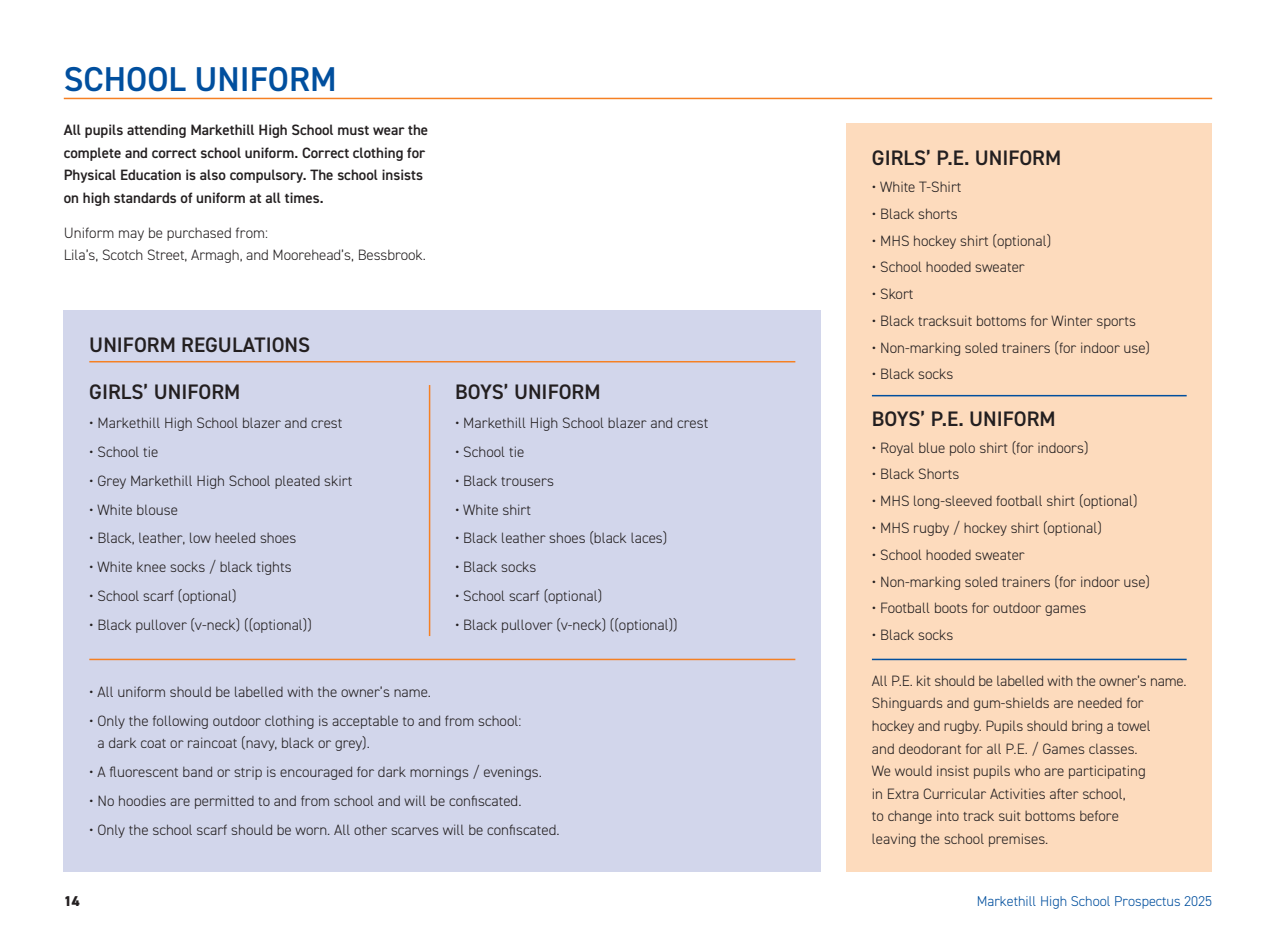
<style>
.page{position:relative;width:1276px;height:936px;background:#fff}
.page>*{position:absolute;margin:0;border:0;box-sizing:border-box;transform-origin:0 0}
.t1{font:600 34.5px "DIN2014";color:#014f9e}
.t2{font:600 21px "DIN2014";color:#231f20}
.t3{font:300 15px/22.5px "DIN2014";color:#231f20}
.t4{font:600 15px/22.5px "DIN2014";color:#231f20}
.t5{font:300 14.25px "DIN2014";color:#014f9e}
.t6{font:800 14.25px "DIN2014";color:#231f20}
</style>
<div class="page">
<div style="left:64px;top:310px;width:757px;height:562px;background:#d2d6eb"></div>
<hr style="left:89px;top:361px;width:706px;height:1px;background:#f58023">
<div style="left:846px;top:123px;width:366px;height:749px;background:#fddbbd"></div>
<hr style="left:64px;top:98px;width:1148px;height:1px;background:#f58023">
<hr style="left:429px;top:385px;width:1px;height:251px;background:#f58023">
<hr style="left:89px;top:658px;width:706px;height:2px;background:#f58023">
<hr style="left:872px;top:658px;width:314px;height:2px;background:#014f9e">
<hr style="left:872px;top:395px;width:314px;height:1px;background:#014f9e">
<h1 class="t1" style="left:64px;top:56px;width:274px">SCHOOL UNIFORM</h1>
<p class="t4" style="left:64px;top:118px;width:366px">All pupils attending Markethill High School must wear the complete and correct school uniform. Correct clothing for Physical Education is also compulsory. The school insists on high standards of uniform at all times.</p>
<p class="t3" style="left:64px;top:221px;width:363px">Uniform may be purchased from:<br>Lila’s, Scotch Street, Armagh, and Moorehead’s, Bessbrook.</p>
<h2 class="t2" style="left:89px;top:331px;width:222px">UNIFORM REGULATIONS</h2>
<h2 class="t2" style="left:89px;top:378px;width:153px">GIRLS’ UNIFORM</h2>
<p class="t3" style="left:89px;top:411px;width:255px">• Markethill High School blazer and crest</p>
<p class="t3" style="left:89px;top:440px;width:71px">• School tie</p>
<p class="t3" style="left:89px;top:469px;width:264px">• Grey Markethill High School pleated skirt</p>
<p class="t3" style="left:89px;top:498px;width:90px">• White blouse</p>
<p class="t3" style="left:89px;top:527px;width:209px">• Black, leather, low heeled shoes</p>
<p class="t3" style="left:89px;top:556px;width:204px">• White knee socks / black tights</p>
<p class="t3" style="left:89px;top:585px;width:149px">• School scarf (optional)</p>
<p class="t3" style="left:89px;top:613px;width:224px">• Black pullover (v-neck) ((optional))</p>
<h2 class="t2" style="left:455px;top:378px;width:147px">BOYS’ UNIFORM</h2>
<p class="t3" style="left:455px;top:411px;width:255px">• Markethill High School blazer and crest</p>
<p class="t3" style="left:455px;top:440px;width:71px">• School tie</p>
<p class="t3" style="left:455px;top:469px;width:100px">• Black trousers</p>
<p class="t3" style="left:455px;top:498px;width:77px">• White shirt</p>
<p class="t3" style="left:455px;top:527px;width:214px">• Black leather shoes (black laces)</p>
<p class="t3" style="left:455px;top:556px;width:83px">• Black socks</p>
<p class="t3" style="left:455px;top:585px;width:149px">• School scarf (optional)</p>
<p class="t3" style="left:455px;top:613px;width:224px">• Black pullover (v-neck) ((optional))</p>
<p class="t3" style="left:89px;top:680px;width:343px">• All uniform should be labelled with the owner’s name.</p>
<p class="t3" style="left:98px;top:709px;width:425px;text-indent:-8px">• Only the following outdoor clothing is acceptable to and from school: a dark coat or raincoat (navy, black or grey).</p>
<p class="t3" style="left:89px;top:760px;width:454px">• A fluorescent band or strip is encouraged for dark mornings / evenings.</p>
<p class="t3" style="left:89px;top:789px;width:434px">• No hoodies are permitted to and from school and will be confiscated.</p>
<p class="t3" style="left:89px;top:818px;width:472px">• Only the school scarf should be worn. All other scarves will be confiscated.</p>
<h2 class="t2" style="left:872px;top:144px;width:191px">GIRLS’ P.E. UNIFORM</h2>
<p class="t3" style="left:872px;top:176px;width:91px">• White T-Shirt</p>
<p class="t3" style="left:872px;top:202px;width:87px">• Black shorts</p>
<p class="t3" style="left:872px;top:229px;width:181px">• MHS hockey shirt (optional)</p>
<p class="t3" style="left:872px;top:256px;width:154px">• School hooded sweater</p>
<p class="t3" style="left:872px;top:283px;width:43px">• Skort</p>
<p class="t3" style="left:872px;top:309px;width:265px">• Black tracksuit bottoms for Winter sports</p>
<p class="t3" style="left:872px;top:336px;width:280px">• Non-marking soled trainers (for indoor use)</p>
<p class="t3" style="left:872px;top:363px;width:83px">• Black socks</p>
<h2 class="t2" style="left:872px;top:405px;width:185px">BOYS’ P.E. UNIFORM</h2>
<p class="t3" style="left:872px;top:436px;width:218px">• Royal blue polo shirt (for indoors)</p>
<p class="t3" style="left:872px;top:463px;width:89px">• Black Shorts</p>
<p class="t3" style="left:872px;top:490px;width:267px">• MHS long-sleeved football shirt (optional)</p>
<p class="t3" style="left:872px;top:516px;width:231px">• MHS rugby / hockey shirt (optional)</p>
<p class="t3" style="left:872px;top:543px;width:154px">• School hooded sweater</p>
<p class="t3" style="left:872px;top:570px;width:280px">• Non-marking soled trainers (for indoor use)</p>
<p class="t3" style="left:872px;top:597px;width:216px">• Football boots for outdoor games</p>
<p class="t3" style="left:872px;top:623px;width:83px">• Black socks</p>
<p class="t3" style="left:872px;top:669px;width:316px">All P.E. kit should be labelled with the owner’s name.<br>Shinguards and gum-shields are needed for hockey and rugby. Pupils should bring a towel<br>and deodorant for all P.E. / Games classes.<br>We would insist pupils who are participating<br>in Extra Curricular Activities after school,<br>to change into track suit bottoms before<br>leaving the school premises.</p>
<p class="t6" style="left:64px;top:891px;width:17px">14</p>
<p class="t5" style="left:976px;top:892px;width:237px">Markethill High School Prospectus 2025</p>
</div>
